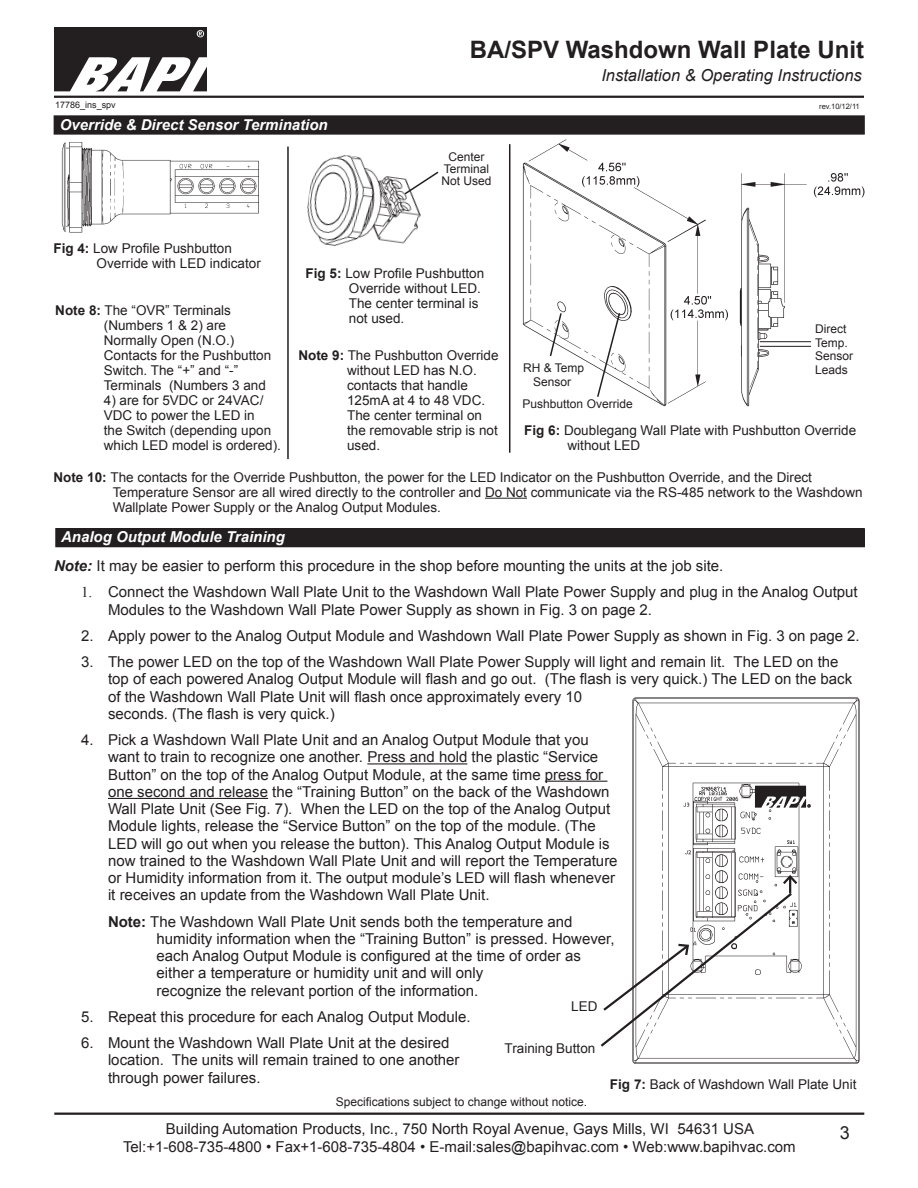
<style>
.page{position:relative;width:918px;height:1188px;background:#fff}
.page>*{position:absolute;margin:0;border:0;box-sizing:border-box;transform-origin:0 0}
.t1{font:700 24px "Arial";color:#231f20}
.t2{font:18px "Arial";color:#231f20}
.t3{font:italic 16.5px "Arial";color:#231f20}
.t4{font:15px/17.2px "Arial";color:#231f20}
.t5{font:italic 700 15px "Arial";color:#fff}
.t6{font:13.5px/15px "Arial";color:#231f20}
.Diagram_Text{font:12px/12px "Arial";color:#231f20}
.t7{font:9px "Arial";color:#231f20}
.t8{font:7.5px "Arial";color:#231f20}
.s1{font-weight:700}
.s2{font-weight:700;font-style:italic}
.s3{font-family:"Times New Roman"}
</style>
<div class="page">
<hr style="left:54px;top:1113px;width:810px;height:2px;background:#231f20">
<img style="left:54px;top:27px;width:152px;height:64px">
<hr style="left:54px;top:96px;width:810px;height:2px;background:#231f20">
<hr style="left:367px;top:763px;width:100px;height:1px;background:#231f20">
<hr style="left:545px;top:781px;width:62px;height:1px;background:#231f20">
<hr style="left:108px;top:798px;width:160px;height:1px;background:#231f20">
<div style="left:56px;top:529px;width:808px;height:18px;background:#231f20"></div>
<div style="left:55px;top:528px;width:810px;height:19px;border:2px solid #231f20"></div>
<div style="left:54px;top:116px;width:810px;height:18px;background:#231f20"></div>
<div style="left:54px;top:115px;width:811px;height:20px;border:2px solid #231f20"></div>
<hr style="left:485px;top:498px;width:42px;height:1px;background:#231f20">
<img style="left:61px;top:142px;width:198px;height:91px">
<svg style="left:600px;top:987px;width:32px;height:60px"></svg>
<img style="left:632px;top:698px;width:228px;height:366px">
<img style="left:522px;top:139px;width:343px;height:268px">
<img style="left:307px;top:155px;width:114px;height:91px">
<hr style="left:287px;top:147px;width:2px;height:312px;background:#231f20">
<svg style="left:549px;top:312px;width:14px;height:46px"></svg>
<hr style="left:509px;top:144px;width:1px;height:309px;background:#231f20">
<svg style="left:403px;top:170px;width:36px;height:26px"></svg>
<svg style="left:596px;top:311px;width:25px;height:88px"></svg>
<h1 class="t1" style="left:470px;top:33px;width:396px">BA/SPV Washdown Wall Plate Unit</h1>
<p class="t7" style="left:55px;top:98px;width:62px">17786_ins_spv</p>
<p class="t5" style="left:60px;top:114px;width:269px">Override &amp; Direct Sensor Termination</p>
<p class="Diagram_Text" style="left:441px;top:151px;width:52px;text-align:center">Center<br>Terminal<br>Not Used</p>
<p class="t3" style="left:601px;top:64px;width:262px">Installation &amp; Operating Instructions</p>
<p class="t8" style="left:819px;top:101px;width:42px">rev.10/12/11</p>
<p class="t6" style="left:97px;top:241px;width:166px;text-indent:-43px"><span class="s1">Fig 4:</span> Low Profile Pushbutton<br>Override with LED indicator</p>
<p class="t6" style="left:104px;top:303px;width:169px;text-indent:-49px"><span class="s1">Note 8:</span> The “OVR” Terminals (Numbers 1 &amp; 2) are<br>Normally Open (N.O.)<br>Contacts for the Pushbutton<br>Switch. The “+” and “-”<br>Terminals (Numbers 3 and</p>
<p class="t6" style="left:104px;top:393px;width:179px">4) are for 5VDC or 24VAC/<br>VDC to power the LED in<br>the Switch (depending upon which LED model is ordered).</p>
<p class="Diagram_Text" style="left:523px;top:398px;width:112px">Pushbutton Override</p>
<p class="t6" style="left:349px;top:266px;width:137px;text-indent:-43px"><span class="s1">Fig 5:</span> Low Profile Pushbutton<br>Override without LED.<br>The center terminal is not used.</p>
<p class="Diagram_Text" style="left:815px;top:323px;width:33px">Direct</p>
<p class="Diagram_Text" style="left:815px;top:336px;width:40px;line-height:13.5px">Temp.<br>Sensor</p>
<p class="Diagram_Text" style="left:815px;top:364px;width:34px">Leads</p>
<p class="t6" style="left:347px;top:348px;width:153px;text-indent:-49px"><span class="s1">Note 9:</span> The Pushbutton Override without LED has N.O. contacts that handle<br>125mA at 4 to 48 VDC.<br>The center terminal on the removable strip is not used.</p>
<p class="Diagram_Text" style="left:523px;top:362px;width:63px">RH &amp; Temp</p>
<p class="Diagram_Text" style="left:533px;top:376px;width:40px">Sensor</p>
<p class="t6" style="left:568px;top:423px;width:290px;text-indent:-43px"><span class="s1">Fig 6:</span> Doublegang Wall Plate with Pushbutton Override without LED</p>
<p class="t6" style="left:113px;top:470px;width:751px;text-indent:-59px"><span class="s1">Note 10:</span> The contacts for the Override Pushbutton, the power for the LED Indicator on the Pushbutton Override, and the Direct<br>Temperature Sensor are all wired directly to the controller and Do Not communicate via the RS-485 network to the Washdown<br>Wallplate Power Supply or the Analog Output Modules.</p>
<p class="t5" style="left:61px;top:527px;width:225px">Analog Output Module Training</p>
<p class="t4" style="left:54px;top:557px;width:671px"><span class="s2">Note:</span> It may be easier to perform this procedure in the shop before mounting the units at the job site.</p>
<p class="t4" style="left:108px;top:584px;width:751px;text-indent:-27px"><span class="s3">1.</span> Connect the Washdown Wall Plate Unit to the Washdown Wall Plate Power Supply and plug in the Analog Output<br>Modules to the Washdown Wall Plate Power Supply as shown in Fig. 3 on page 2.</p>
<p class="t4" style="left:81px;top:627px;width:780px">2. Apply power to the Analog Output Module and Washdown Wall Plate Power Supply as shown in Fig. 3 on page 2.</p>
<p class="t4" style="left:108px;top:653px;width:746px;text-indent:-27px">3. The power LED on the top of the Washdown Wall Plate Power Supply will light and remain lit. The LED on the top of each powered Analog Output Module will flash and go out. (The flash is very quick.) The LED on the back of the Washdown Wall Plate Unit will flash once approximately every 10<br>seconds. (The flash is very quick.)</p>
<p class="t4" style="left:108px;top:731px;width:511px;text-indent:-27px">4. Pick a Washdown Wall Plate Unit and an Analog Output Module that you want to train to recognize one another. Press and hold the plastic “Service Button” on the top of the Analog Output Module, at the same time press for one second and release the “Training Button” on the back of the Washdown Wall Plate Unit (See Fig. 7). When the LED on the top of the Analog Output Module lights, release the “Service Button” on the top of the module. (The LED will go out when you release the button). This Analog Output Module is now trained to the Washdown Wall Plate Unit and will report the Temperature or Humidity information from it. The output module’s LED will flash whenever it receives an update from the Washdown Wall Plate Unit.</p>
<p class="t4" style="left:157px;top:913px;width:459px;text-indent:-49px"><span class="s1">Note:</span> The Washdown Wall Plate Unit sends both the temperature and humidity information when the “Training Button” is pressed. However, each Analog Output Module is configured at the time of order as either a temperature or humidity unit and will only<br>recognize the relevant portion of the information.</p>
<p class="t4" style="left:81px;top:1008px;width:391px">5. Repeat this procedure for each Analog Output Module.</p>
<p class="t4" style="left:108px;top:1034px;width:353px;text-indent:-27px">6. Mount the Washdown Wall Plate Unit at the desired location. The units will remain trained to one another through power failures.</p>
<p class="t6" style="left:571px;top:999px;width:28px">LED</p>
<p class="t6" style="left:505px;top:1041px;width:92px">Training Button</p>
<p class="t6" style="left:610px;top:1077px;width:248px"><span class="s1">Fig 7:</span> Back of Washdown Wall Plate Unit</p>
<p class="Diagram_Text" style="left:336px;top:1096px;width:253px">Specifications subject to change without notice.</p>
<p class="t4" style="left:123px;top:1120px;width:674px;line-height:18px;text-align:center">Building Automation Products, Inc., 750 North Royal Avenue, Gays Mills, WI 54631 USA<br>Tel:+1-608-735-4800 • Fax+1-608-735-4804 • E-mail:sales@bapihvac.com • Web:www.bapihvac.com</p>
<p class="t2" style="left:840px;top:1121px;width:12px">3</p>
</div>
